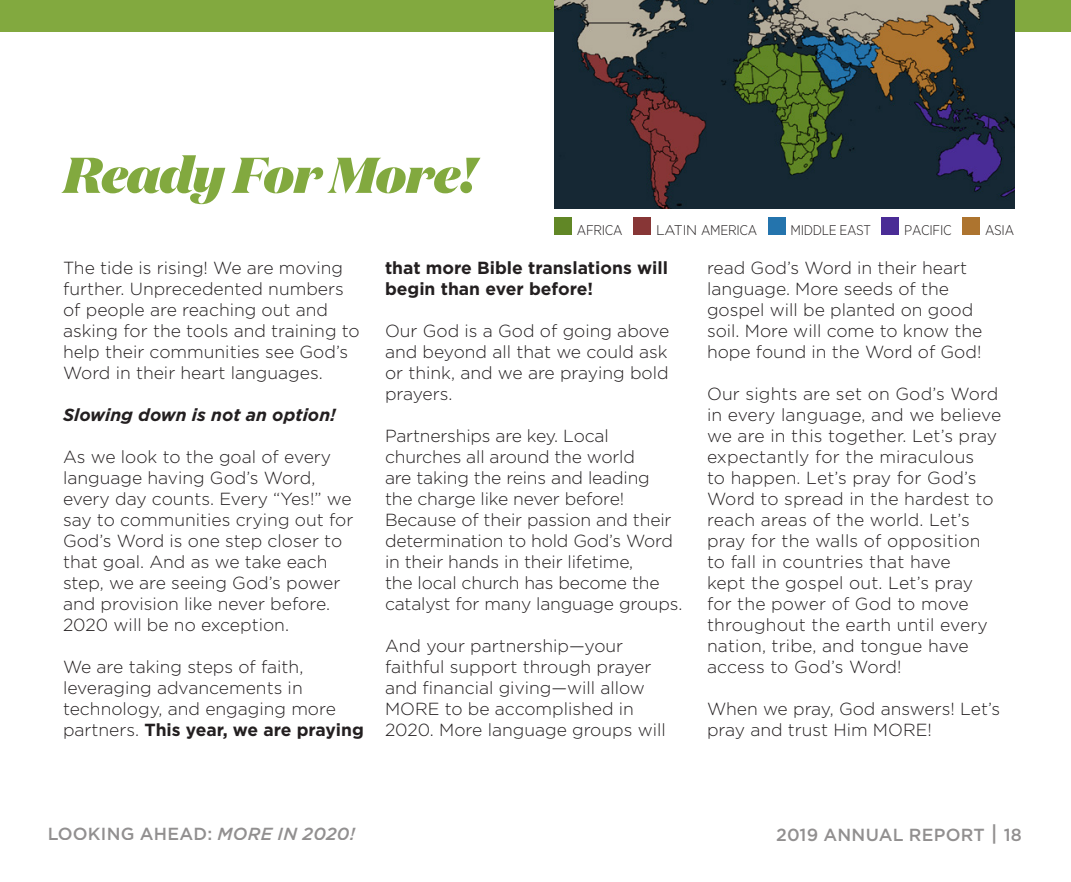
<style>
.page{position:relative;width:1071px;height:882px;background:#fff}
.page>*{position:absolute;margin:0;border:0;box-sizing:border-box;transform-origin:0 0}
.t1{font:italic 900 50.23px "Domaine Display";letter-spacing:-.01em;color:#82a93f}
.t2{font:300 17.5px/21px "Gotham";color:#231f20}
.t3{font:700 17.5px/21px "Gotham";color:#231f20}
.t4{font:500 17.5px "Gotham";letter-spacing:.015em;color:#231f20}
.t5{font:italic 700 17.5px "Gotham";color:#231f20}
.t6{font:300 14px "Gotham Narrow";letter-spacing:-.02em;color:#231f20}
.s1{font-family:"Gotham"}
.s2{font-weight:700}
.s3{font-style:italic}
.s4{font-size:21px}
</style>
<div class="page">
<div style="left:0;top:0;width:1071px;height:32px;background:#82a93f"></div>
<div style="left:554px;top:218px;width:18px;height:17px;background:#618726"></div>
<div style="left:633px;top:218px;width:18px;height:17px;background:#873636"></div>
<div style="left:768px;top:218px;width:17px;height:17px;background:#2474ad"></div>
<div style="left:882px;top:218px;width:17px;height:17px;background:#4a2c96"></div>
<div style="left:962px;top:218px;width:18px;height:17px;background:#ad742f"></div>
<img style="left:554px;top:0;width:460px;height:208px">
<h1 class="t1" style="left:64px;top:142px;width:414px">Ready For More!</h1>
<p class="t6" style="left:577px;top:221px;width:47px">AFRICA</p>
<p class="t6" style="left:656px;top:221px;width:103px"><span class="s1">LATIN</span> AMERICA</p>
<p class="t6" style="left:791px;top:221px;width:82px">MIDDLE EAST</p>
<p class="t6" style="left:904px;top:221px;width:49px">PACIFIC</p>
<p class="t6" style="left:985px;top:221px;width:31px">ASIA</p>
<p class="t2" style="left:63px;top:256px;width:298px">The tide is rising! We are moving further. Unprecedented numbers of people are reaching out and asking for the tools and training to help their communities see God’s<br>Word in their heart languages.</p>
<p class="t5" style="left:63px;top:403px;width:274px">Slowing down is not an option!</p>
<p class="t2" style="left:63px;top:445px;width:292px">As we look to the goal of every language having God’s Word, every day counts. Every “Yes!” we say to communities crying out for<br>God’s Word is one step closer to that goal. And as we take each step, we are seeing God’s power and provision like never before.<br>2020 will be no exception.</p>
<p class="t2" style="left:63px;top:655px;width:302px">We are taking steps of faith, leveraging advancements in technology, and engaging more partners. <span class="s2">This year, we are praying</span></p>
<p class="t3" style="left:385px;top:257px;width:284px">that more Bible translations will begin than ever before!</p>
<p class="t2" style="left:385px;top:319px;width:286px;text-align:justify">Our God is a God of going above and beyond all that we could ask or think, and we are praying bold prayers.</p>
<p class="t2" style="left:385px;top:424px;width:299px">Partnerships are key. Local churches all around the world<br>are taking the reins and leading<br>the charge like never before!<br>Because of their passion and their determination to hold God’s Word in their hands in their lifetime,<br>the local church has become the catalyst for many language groups.</p>
<p class="t2" style="left:385px;top:634px;width:282px">And your partnership—your faithful support through prayer and financial giving—will allow<br>MORE to be accomplished in<br>2020. More language groups will</p>
<p class="t2" style="left:707px;top:256px;width:277px">read God’s Word in their heart language. More seeds of the gospel will be planted on good soil. More will come to know the hope found in the Word of God!</p>
<p class="t2" style="left:707px;top:382px;width:296px">Our sights are set on God’s Word in every language, and we believe we are in this together. Let’s pray expectantly for the miraculous<br>to happen. Let’s pray for God’s<br>Word to spread in the hardest to reach areas of the world. Let’s pray for the walls of opposition to fall in countries that have<br>kept the gospel out. Let’s pray for the power of God to move throughout the earth until every nation, tribe, and tongue have access to God’s Word!</p>
<p class="t2" style="left:707px;top:697px;width:295px">When we pray, God answers! Let’s pray and trust Him MORE!</p>
<p class="t4" style="left:47px;top:822px;width:309px">LOOKING AHEAD: <span class="s3">MORE IN 2020!</span></p>
<p class="t4" style="left:776px;top:823px;width:247px">2019 ANNUAL REPORT <span class="s4">|</span> 18</p>
</div>
